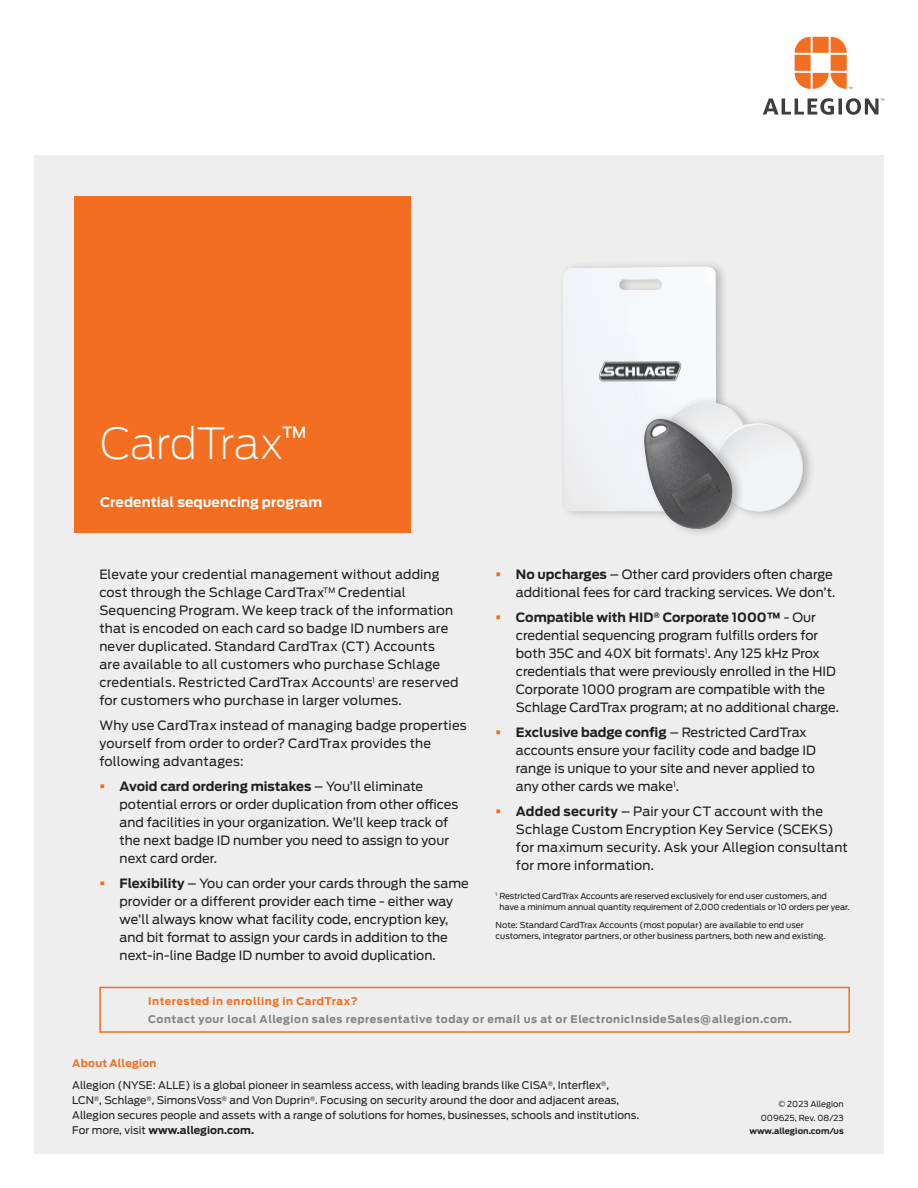
<style>
.page{position:relative;width:918px;height:1188px;background:#fff}
.page>*{position:absolute;margin:0;border:0;box-sizing:border-box;transform-origin:0 0}
.Cover_Headline_32_39pt{font:200 42.75px "Antenna";letter-spacing:-.015em;color:#fff}
.Cover_subheadline_10_9pt{font:700 13.35px "Antenna";letter-spacing:.01em;color:#fff}
.Body_text_8_5_12pt{font:12.75px/18px "Antenna";color:#231f20}
.Body_7_10pt_-_Black{font:10.5px/15px "Antenna";letter-spacing:.005em;color:#231f20}
.Body_text_7_10pt{font:700 10.5px "Antenna";letter-spacing:.05em;color:#808285}
.Body_Subhead_7_11pt{font:700 10.5px "Antenna";letter-spacing:.05em;color:#f36e21}
.Body_7_10pt_-_Black-2{font:700 10.5px "Antenna";letter-spacing:.005em;color:#231f20}
.Caption_subhead_7_10pt_-_Orange{font:700 10.5px "Antenna";letter-spacing:.02em;color:#f36e21}
.Body_text_7_10pt-2{font:8.25px/11.2px "Antenna";letter-spacing:-.01em;color:#231f20}
.Back_cover_information_7_10pt{font:8.25px "Antenna";color:#231f20}
.Back_cover_information_7_10pt-2{font:700 8.25px "Antenna";color:#231f20}
.s1{color:#f36e21}
.s2{font-weight:700}
.s3{font-weight:400}
</style>
<div class="page">
<div style="left:34px;top:155px;width:850px;height:999px;background:#eeeeef"></div>
<svg style="left:795px;top:37px;width:57px;height:52px"></svg>
<svg style="left:763px;top:98px;width:121px;height:17px"></svg>
<div style="left:74px;top:197px;width:337px;height:336px;background:#f36e21"></div>
<div style="left:559px;top:259px;width:170px;height:262px;background:#231f20;opacity:.26"></div>
<img style="left:563px;top:267px;width:154px;height:244px">
<div style="left:99px;top:987px;width:751px;height:46px;border:2px solid #f36e21"></div>
<div style="left:658px;top:395px;width:158px;height:126px;background:#231f20;opacity:.26"></div>
<img style="left:660px;top:402px;width:143px;height:110px">
<div style="left:641px;top:412px;width:104px;height:127px;background:#231f20;opacity:.26"></div>
<img style="left:644px;top:419px;width:90px;height:112px">
<p class="Cover_Headline_32_39pt" style="left:100px;top:416px;width:210px">CardTrax<sup>™</sup></p>
<p class="Cover_subheadline_10_9pt" style="left:100px;top:493px;width:223px">Credential sequencing program</p>
<p class="Body_text_8_5_12pt" style="left:99px;top:566px;width:361px">Elevate your credential management without adding cost through the Schlage CardTrax<sup>TM</sup> Credential Sequencing Program. We keep track of the information that is encoded on each card so badge ID numbers are never duplicated. Standard CardTrax (CT) Accounts are available to all customers who purchase Schlage credentials. Restricted CardTrax Accounts<sup>1</sup> are reserved for customers who purchase in larger volumes.</p>
<p class="Body_text_8_5_12pt" style="left:99px;top:716px;width:369px">Why use CardTrax instead of managing badge properties yourself from order to order? CardTrax provides the following advantages:</p>
<p class="Body_text_8_5_12pt" style="left:120px;top:777px;width:340px;text-indent:-20px"><span class="s1">▪</span> <span class="s2">Avoid card ordering mistakes</span> – You’ll eliminate potential errors or order duplication from other offices and facilities in your organization. We’ll keep track of the next badge ID number you need to assign to your next card order.</p>
<p class="Body_text_8_5_12pt" style="left:120px;top:874px;width:351px;text-indent:-20px"><span class="s1">▪</span> <span class="s2">Flexibility</span> – You can order your cards through the same provider or a different provider each time - either way we’ll always know what facility code, encryption key, and bit format to assign your cards in addition to the next-in-line Badge ID number to avoid duplication.</p>
<p class="Body_text_8_5_12pt" style="left:496px;top:566px;width:341px;text-align:right"><span class="s1">▪</span> <span class="s2">No upcharges</span> – Other card providers often charge additional fees for card tracking services. We don’t.</p>
<p class="Body_text_8_5_12pt" style="left:516px;top:608px;width:325px;text-indent:-20px"><span class="s1">▪</span> <span class="s2">Compatible with HID</span><sup>®</sup> <span class="s2">Corporate 1000™</span> - Our credential sequencing program fulfills orders for both 35C and 40X bit formats<sup>1</sup>. Any 125 kHz Prox credentials that were previously enrolled in the HID Corporate 1000 program are compatible with the Schlage CardTrax program; at no additional charge.</p>
<p class="Body_text_8_5_12pt" style="left:516px;top:723px;width:302px;text-indent:-20px"><span class="s1">▪</span> <span class="s2">Exclusive badge config</span> – Restricted CardTrax accounts ensure your facility code and badge ID range is unique to your site and never applied to any other cards we make<sup>1</sup>.</p>
<p class="Body_text_8_5_12pt" style="left:516px;top:802px;width:334px;text-indent:-20px"><span class="s1">▪</span> <span class="s2">Added security</span> – Pair your CT account with the Schlage Custom Encryption Key Service (SCEKS) for maximum security. Ask your Allegion consultant for more information.</p>
<p class="Body_text_7_10pt-2" style="left:499px;top:890px;width:352px;text-indent:-4px"><sup>1</sup> Restricted CardTrax Accounts are reserved exclusively for end user customers, and<br>have a minimum annual quantity requirement of 2,000 credentials or 10 orders per year.</p>
<p class="Body_text_7_10pt-2" style="left:496px;top:919px;width:332px">Note: Standard CardTrax Accounts (most popular) are available to end user customers, integrator partners, or other business partners, both new and existing.</p>
<p class="Body_Subhead_7_11pt" style="left:148px;top:994px;width:211px">Interested in enrolling in CardTrax?</p>
<p class="Body_text_7_10pt" style="left:148px;top:1012px;width:645px">Contact your local Allegion sales representative today or email us at or ElectronicInsideSales@allegion.com.</p>
<p class="Caption_subhead_7_10pt_-_Orange" style="left:72px;top:1056px;width:86px">About Allegion</p>
<p class="Body_7_10pt_-_Black" style="left:72px;top:1077px;width:568px">Allegion (NYSE: ALLE) is a global pioneer in seamless access, with leading brands like CISA<sup>®</sup>, Interflex<sup>®</sup>,<br>LCN<sup>®</sup>, Schlage<sup>®</sup>, SimonsVoss<sup>®</sup> and Von Duprin<sup>®</sup>. Focusing on security around the door and adjacent areas,<br>Allegion secures people and assets with a range of solutions for homes, businesses, schools and institutions.</p>
<p class="Body_7_10pt_-_Black-2" style="left:72px;top:1123px;width:183px"><span class="s3">For more, visit</span> www.allegion.com.</p>
<p class="Back_cover_information_7_10pt" style="left:779px;top:1098px;width:67px">© 2023 Allegion</p>
<p class="Back_cover_information_7_10pt" style="left:761px;top:1112px;width:84px">009625, Rev. 08/23</p>
<p class="Back_cover_information_7_10pt-2" style="left:749px;top:1125px;width:96px">www.allegion.com/us</p>
</div>
